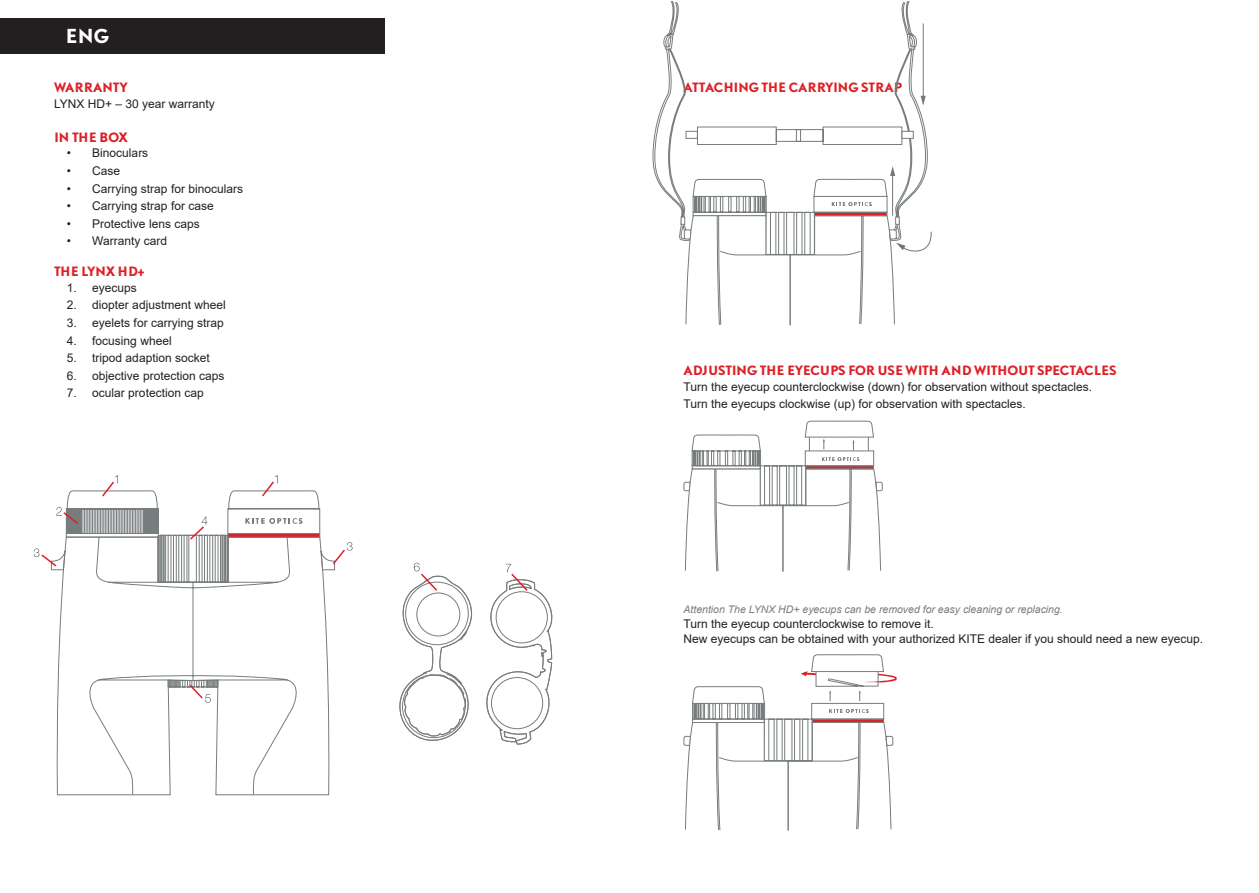
<style>
.page{position:relative;width:1259px;height:893px;background:#fff}
.page>*{position:absolute;margin:0;border:0;box-sizing:border-box;transform-origin:0 0}
.t1{font:700 18px "DTL Nobel T";color:#fff}
.body{font:12px/14.4px "Arial";color:#231f20}
.TITEL{font:700 12px "DTL Nobel T";letter-spacing:-.02em;color:#de1f26}
.TITEL-2{font:700 12px "DTL Nobel T";color:#de1f26}
.t2{font:italic 10.5px "Arial";color:#777c7d}
</style>
<div class="page">
<svg style="left:56px;top:703px;width:274px;height:92px"></svg>
<svg style="left:66px;top:703px;width:240px;height:92px"></svg>
<div style="left:0;top:18px;width:384px;height:35px;background:#231f20"></div>
<svg style="left:399px;top:563px;width:154px;height:182px"></svg>
<svg style="left:683px;top:420px;width:200px;height:152px"></svg>
<svg style="left:683px;top:654px;width:213px;height:177px"></svg>
<svg style="left:652px;top:103px;width:11px;height:87px"></svg>
<svg style="left:663px;top:1px;width:269px;height:325px"></svg>
<div style="left:901px;top:131px;width:12px;height:8px;background:#fff;border:1px solid #777c7d"></div>
<svg style="left:34px;top:475px;width:318px;height:228px"></svg>
<p class="t1" style="left:65px;top:23px;width:45px">ENG</p>
<p class="TITEL-2" style="left:54px;top:79px;width:75px">WARRANTY</p>
<p class="body" style="left:54px;top:96px;width:162px">LYNX HD+ – 30 year warranty</p>
<p class="TITEL" style="left:54px;top:129px;width:75px">IN THE BOX</p>
<p class="body" style="left:67px;top:146px;width:83px">• Binoculars</p>
<p class="body" style="left:67px;top:163px;width:55px">• Case</p>
<p class="body" style="left:67px;top:181px;width:178px">• Carrying strap for binoculars</p>
<p class="body" style="left:67px;top:199px;width:148px">• Carrying strap for case</p>
<p class="body" style="left:67px;top:216px;width:134px">• Protective lens caps</p>
<p class="body" style="left:67px;top:234px;width:102px">• Warranty card</p>
<p class="TITEL-2" style="left:54px;top:263px;width:92px">THE LYNX HD+</p>
<p class="body" style="left:67px;top:280px;width:72px">1. eyecups</p>
<p class="body" style="left:67px;top:298px;width:160px">2. diopter adjustment wheel</p>
<p class="body" style="left:67px;top:315px;width:158px">3. eyelets for carrying strap</p>
<p class="body" style="left:67px;top:333px;width:106px">4. focusing wheel</p>
<p class="body" style="left:67px;top:351px;width:144px">5. tripod adaption socket</p>
<p class="body" style="left:67px;top:368px;width:159px">6. objective protection caps</p>
<p class="body" style="left:67px;top:386px;width:138px">7. ocular protection cap</p>
<p class="TITEL" style="left:683px;top:79px;width:220px">ATTACHING THE CARRYING STRAP</p>
<p class="TITEL" style="left:683px;top:362px;width:434px">ADJUSTING THE EYECUPS FOR USE WITH AND WITHOUT SPECTACLES</p>
<p class="body" style="left:683px;top:379px;width:410px">Turn the eyecup counterclockwise (down) for observation without spectacles.</p>
<p class="body" style="left:683px;top:397px;width:344px">Turn the eyecups clockwise (up) for observation with spectacles.</p>
<p class="t2" style="left:683px;top:602px;width:381px">Attention The LYNX HD+ eyecups can be removed for easy cleaning or replacing.</p>
<p class="body" style="left:683px;top:617px;width:521px">Turn the eyecup counterclockwise to remove it.<br>New eyecups can be obtained with your authorized KITE dealer if you should need a new eyecup.</p>
</div>
